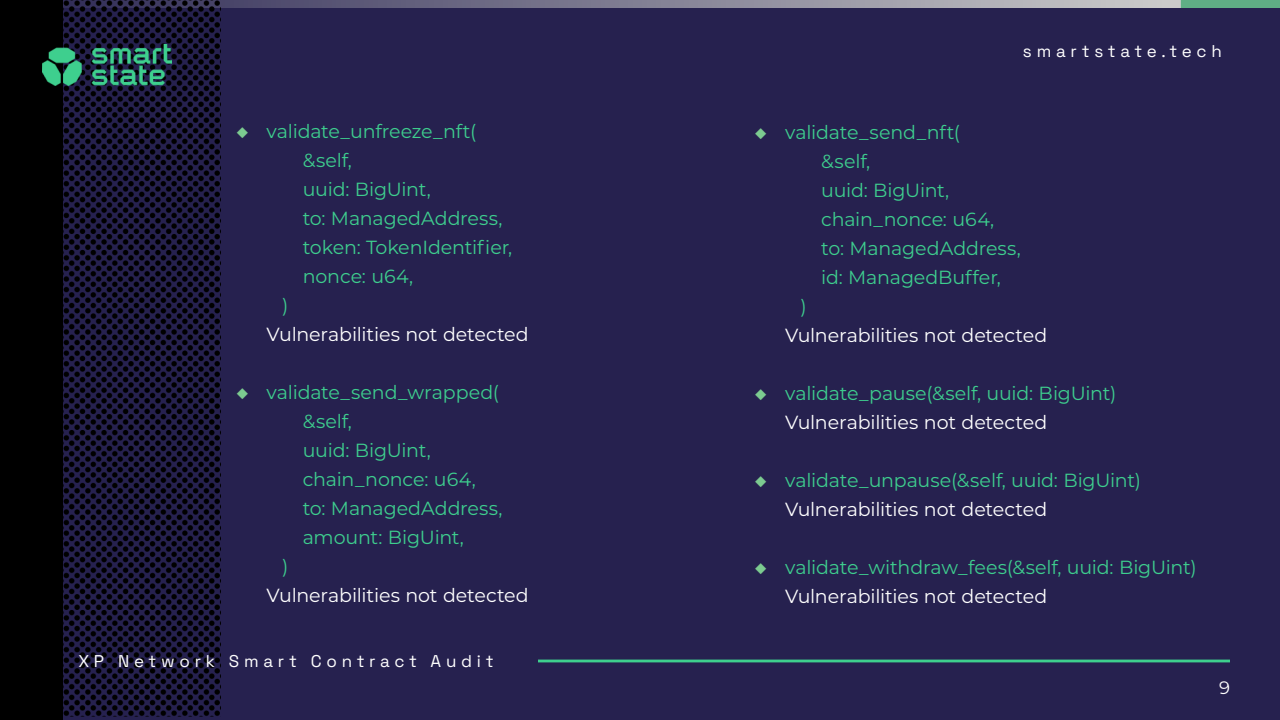
<style>
.page{position:relative;width:1280px;height:720px;background:#26214f}
.page>*{position:absolute;margin:0;border:0;box-sizing:border-box;transform-origin:0 0}
.t1{font:19px/29px "Montserrat";letter-spacing:-.005em;color:#3ecf8e}
.t2{font:19px "Montserrat";letter-spacing:-.005em;color:#fff}
.t3{font:18px "Montserrat";color:#fff}
.t4{font:300 17px "Space Grotesk";letter-spacing:.28em;color:#fff}
.s1{font-size:20px;color:#7ccb90}
.s2{color:#fff}
</style>
<div class="page">
<svg style="left:220px;top:0;width:961px;height:8px;background:#8a889a"></svg>
<div style="left:1181px;top:0;width:99px;height:8px;background:#5fae85"></div>
<hr style="left:538px;top:660px;width:692px;height:2px;background:#3ecf8e">
<img style="left:0;top:0;width:220px;height:720px">
<img style="left:42px;top:44px;width:129px;height:41px">
<p class="t1" style="left:236px;top:116px;width:242px"><span class="s1">◆</span> validate_unfreeze_nft(</p>
<p class="t1" style="left:303px;top:145px;width:51px">&amp;self,</p>
<p class="t1" style="left:303px;top:174px;width:130px">uuid: BigUint,</p>
<p class="t1" style="left:303px;top:203px;width:201px">to: ManagedAddress,</p>
<p class="t1" style="left:303px;top:232px;width:211px">token: TokenIdentifier,</p>
<p class="t1" style="left:303px;top:261px;width:112px">nonce: u64,</p>
<p class="t1" style="left:282px;top:290px;width:8px">)</p>
<p class="t2" style="left:266px;top:321px;width:264px">Vulnerabilities not detected</p>
<p class="t1" style="left:236px;top:377px;width:264px"><span class="s1">◆</span> validate_send_wrapped(</p>
<p class="t1" style="left:303px;top:406px;width:51px">&amp;self,</p>
<p class="t1" style="left:303px;top:435px;width:130px">uuid: BigUint,</p>
<p class="t1" style="left:303px;top:464px;width:175px">chain_nonce: u64,</p>
<p class="t1" style="left:303px;top:493px;width:201px">to: ManagedAddress,</p>
<p class="t1" style="left:303px;top:522px;width:163px">amount: BigUint,</p>
<p class="t1" style="left:282px;top:551px;width:8px">)</p>
<p class="t2" style="left:266px;top:582px;width:264px">Vulnerabilities not detected</p>
<p class="t4" style="left:78px;top:649px;width:417px">XP Network Smart Contract Audit</p>
<p class="t4" style="left:1023px;top:39px;width:201px">smartstate.tech</p>
<p class="t1" style="left:755px;top:117px;width:207px"><span class="s1">◆</span> validate_send_nft(</p>
<p class="t1" style="left:821px;top:146px;width:51px">&amp;self,</p>
<p class="t1" style="left:821px;top:175px;width:130px">uuid: BigUint,</p>
<p class="t1" style="left:821px;top:204px;width:175px">chain_nonce: u64,</p>
<p class="t1" style="left:821px;top:233px;width:201px">to: ManagedAddress,</p>
<p class="t1" style="left:821px;top:262px;width:181px">id: ManagedBuffer,</p>
<p class="t1" style="left:801px;top:291px;width:8px">)</p>
<p class="t2" style="left:785px;top:322px;width:264px">Vulnerabilities not detected</p>
<p class="t1" style="left:785px;top:378px;width:333px;text-indent:-30px"><span class="s1">◆</span> validate_pause(&amp;self, uuid: BigUint)<br><span class="s2">Vulnerabilities not detected</span></p>
<p class="t1" style="left:785px;top:465px;width:357px;text-indent:-30px"><span class="s1">◆</span> validate_unpause(&amp;self, uuid: BigUint)<br><span class="s2">Vulnerabilities not detected</span></p>
<p class="t1" style="left:785px;top:552px;width:413px;text-indent:-30px"><span class="s1">◆</span> validate_withdraw_fees(&amp;self, uuid: BigUint)<br><span class="s2">Vulnerabilities not detected</span></p>
<p class="t3" style="left:1219px;top:675px;width:12px">9</p>
</div>
